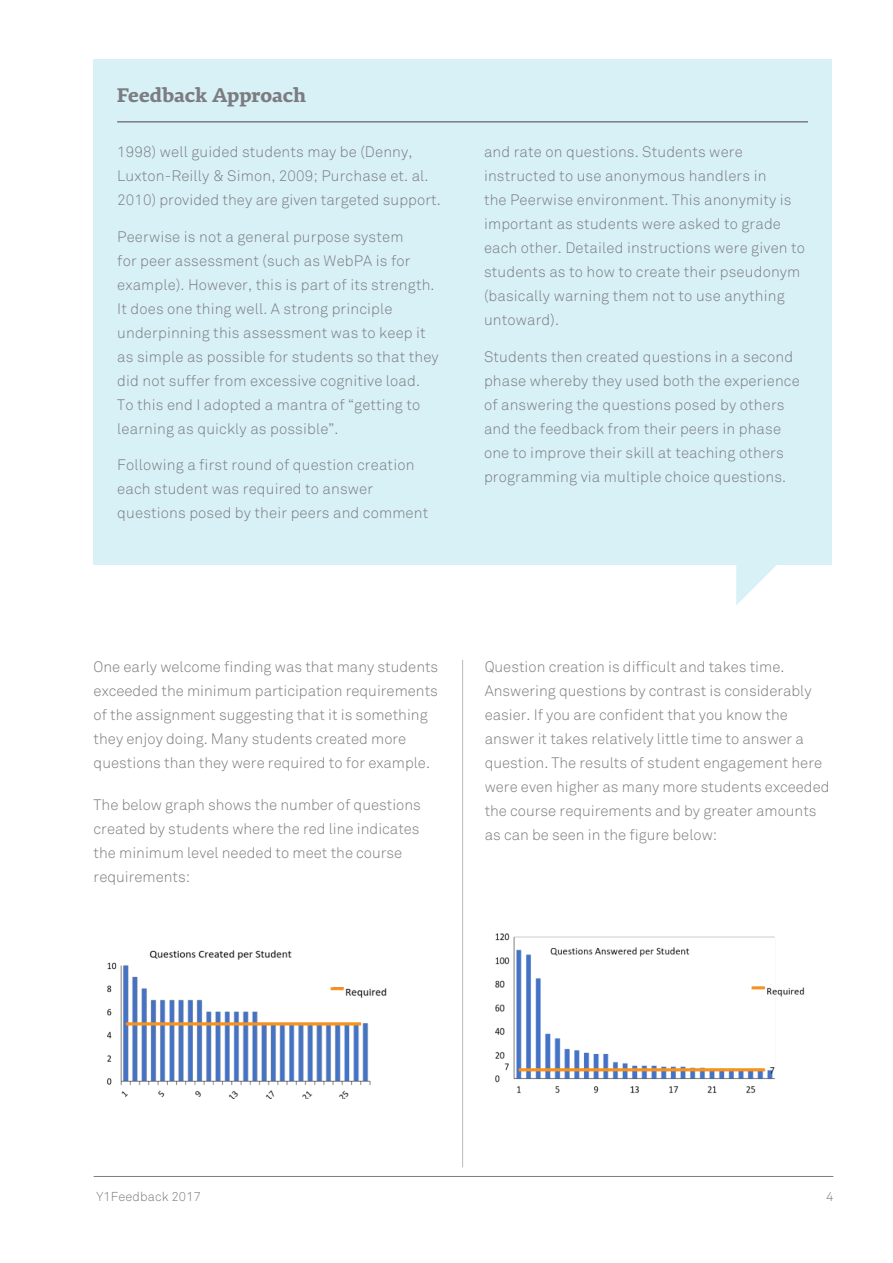
<style>
.page{position:relative;width:893px;height:1263px;background:#fff}
.page>*{position:absolute;margin:0;border:0;box-sizing:border-box;transform-origin:0 0}
.HEADING{font:700 21px "Premiera";letter-spacing:-.005em;color:#7b7d80}
.BULLET{font:300 15px/24px "Akkurat";letter-spacing:.01em;color:#7b7d80}
.BODY{font:300 15px/24px "Akkurat";color:#7b7d80}
.t1{font:300 12.75px "Akkurat";letter-spacing:.01em;color:#7b7d80}
</style>
<div class="page">
<hr style="left:94px;top:1176px;width:739px;height:1px;background:#7b7d80">
<div style="left:94px;top:60px;width:738px;height:505px;background:#d8f1f7"></div>
<hr style="left:117px;top:121px;width:691px;height:2px;background:#7b7d80">
<svg style="left:736px;top:565px;width:41px;height:40px"></svg>
<hr style="left:462px;top:660px;width:1px;height:507px;background:#babbbe">
<img style="left:107px;top:950px;width:280px;height:149px">
<img style="left:495px;top:933px;width:310px;height:161px">
<hr style="left:126px;top:1022px;width:235px;height:3px;background:#f7931d">
<svg style="left:331px;top:987px;width:13px;height:3px"></svg>
<svg style="left:752px;top:986px;width:13px;height:3px"></svg>
<hr style="left:519px;top:1068px;width:246px;height:3px;background:#f7931d">
<p class="HEADING" style="left:117px;top:82px;width:191px">Feedback Approach</p>
<p class="BULLET" style="left:117px;top:140px;width:325px">1998) well guided students may be (Denny,<br>Luxton-Reilly &amp; Simon, 2009; Purchase et. al.<br>2010) provided they are given targeted support.</p>
<p class="BULLET" style="left:117px;top:225px;width:323px">Peerwise is not a general purpose system<br>for peer assessment (such as WebPA is for example). However, this is part of its strength.<br>It does one thing well. A strong principle underpinning this assessment was to keep it as simple as possible for students so that they did not suffer from excessive cognitive load.<br>To this end I adopted a mantra of “getting to learning as quickly as possible”.</p>
<p class="BULLET" style="left:117px;top:453px;width:312px">Following a first round of question creation each student was required to answer questions posed by their peers and comment</p>
<p class="BULLET" style="left:484px;top:140px;width:323px">and rate on questions. Students were instructed to use anonymous handlers in<br>the Peerwise environment. This anonymity is important as students were asked to grade each other. Detailed instructions were given to students as to how to create their pseudonym (basically warning them not to use anything untoward).</p>
<p class="BULLET" style="left:484px;top:345px;width:317px">Students then created questions in a second phase whereby they used both the experience of answering the questions posed by others and the feedback from their peers in phase one to improve their skill at teaching others programming via multiple choice questions.</p>
<p class="BODY" style="left:94px;top:655px;width:346px">One early welcome finding was that many students exceeded the minimum participation requirements of the assignment suggesting that it is something they enjoy doing. Many students created more questions than they were required to for example.</p>
<p class="BODY" style="left:94px;top:793px;width:329px">The below graph shows the number of questions created by students where the red line indicates the minimum level needed to meet the course requirements:</p>
<p class="BODY" style="left:485px;top:655px;width:346px">Question creation is difficult and takes time.<br>Answering questions by contrast is considerably easier. If you are confident that you know the answer it takes relatively little time to answer a question. The results of student engagement here were even higher as many more students exceeded the course requirements and by greater amounts as can be seen in the figure below:</p>
<p class="t1" style="left:97px;top:1189px;width:106px">Y1Feedback 2017</p>
<p class="t1" style="left:826px;top:1189px;width:9px">4</p>
</div>
